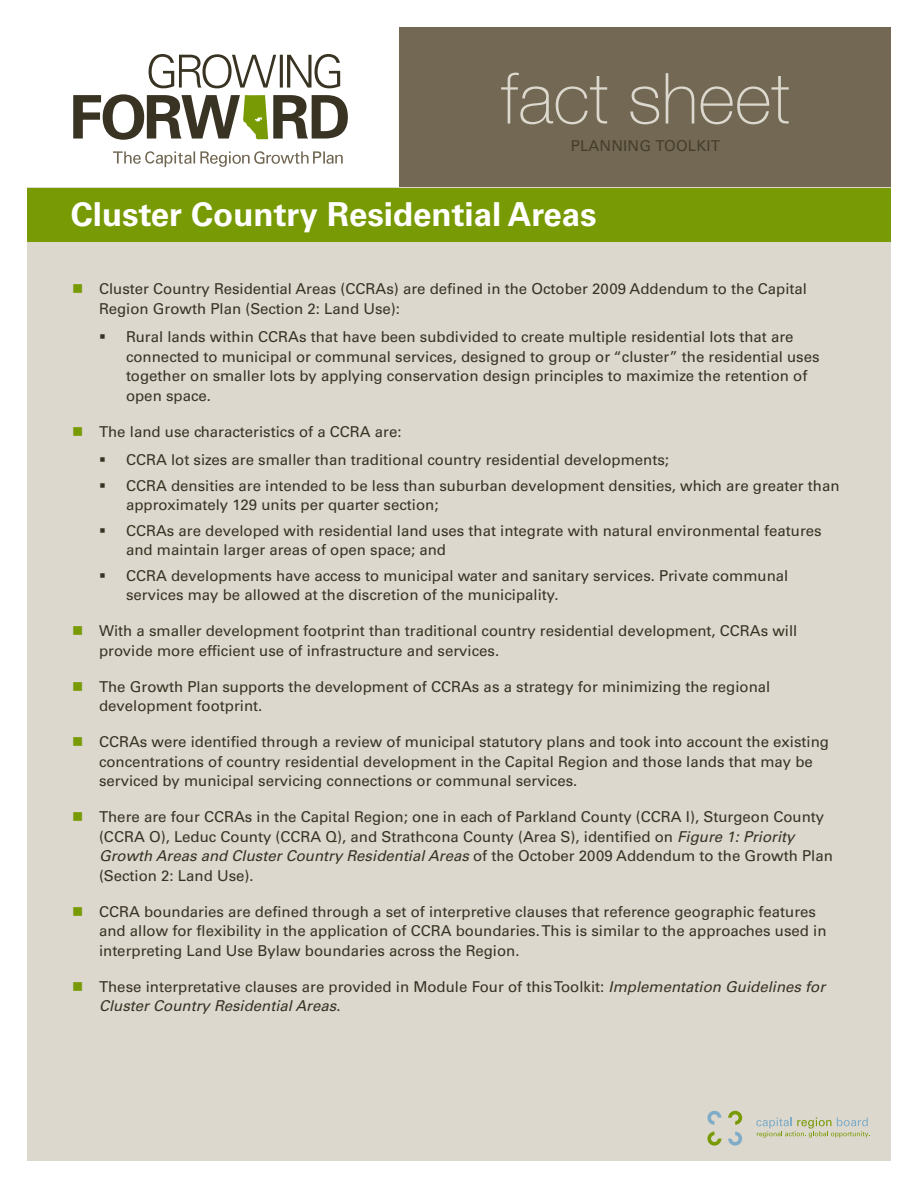
<style>
.page{position:relative;width:918px;height:1188px;background:#fff}
.page>*{position:absolute;margin:0;border:0;box-sizing:border-box;transform-origin:0 0}
.t1{font:100 70.5px "Helvetica Neue LT Std";color:#dcd8ce}
.t2{font:700 33px "Univers LT Std";color:#fff}
.t3{font:15px/19.5px "Univers LT Std";color:#393323}
.t4{font:15px "Univers LT Std";letter-spacing:.01em;color:#463e2c}
.s1{font-style:italic}
</style>
<div class="page">
<div style="left:400px;top:27px;width:491px;height:161px;background:#726854"></div>
<div style="left:27px;top:188px;width:864px;height:973px;background:#dcd8ce"></div>
<svg style="left:113px;top:151px;width:230px;height:16px"></svg>
<svg style="left:73px;top:54px;width:275px;height:86px"></svg>
<div style="left:27px;top:188px;width:864px;height:54px;background:#789a04"></div>
<svg style="left:707px;top:1111px;width:14px;height:14px"></svg>
<svg style="left:728px;top:1111px;width:14px;height:14px"></svg>
<svg style="left:707px;top:1132px;width:14px;height:14px"></svg>
<svg style="left:728px;top:1132px;width:14px;height:14px"></svg>
<svg style="left:756px;top:1118px;width:114px;height:20px"></svg>
<h1 class="t1" style="left:501px;top:58px;width:290px">fact sheet</h1>
<p class="t4" style="left:571px;top:136px;width:151px">PLANNING TOOLKIT</p>
<p class="t2" style="left:71px;top:195px;width:527px">Cluster Country Residential Areas</p>
<p class="t3" style="left:99px;top:279px;width:710px">Cluster Country Residential Areas (CCRAs) are defined in the October 2009 Addendum to the Capital<br>Region Growth Plan (Section 2: Land Use):</p>
<p class="t3" style="left:126px;top:327px;width:695px">Rural lands within CCRAs that have been subdivided to create multiple residential lots that are connected to municipal or communal services, designed to group or “cluster” the residential uses together on smaller lots by applying conservation design principles to maximize the retention of open space.</p>
<p class="t3" style="left:99px;top:422px;width:304px">The land use characteristics of a CCRA are:</p>
<p class="t3" style="left:126px;top:450px;width:545px">CCRA lot sizes are smaller than traditional country residential developments;</p>
<p class="t3" style="left:126px;top:476px;width:715px">CCRA densities are intended to be less than suburban development densities, which are greater than approximately 129 units per quarter section;</p>
<p class="t3" style="left:126px;top:521px;width:697px">CCRAs are developed with residential land uses that integrate with natural environmental features and maintain larger areas of open space; and</p>
<p class="t3" style="left:126px;top:566px;width:664px">CCRA developments have access to municipal water and sanitary services. Private communal services may be allowed at the discretion of the municipality.</p>
<p class="t3" style="left:99px;top:621px;width:700px">With a smaller development footprint than traditional country residential development, CCRAs will provide more efficient use of infrastructure and services.</p>
<p class="t3" style="left:99px;top:677px;width:673px">The Growth Plan supports the development of CCRAs as a strategy for minimizing the regional development footprint.</p>
<p class="t3" style="left:99px;top:732px;width:732px">CCRAs were identified through a review of municipal statutory plans and took into account the existing concentrations of country residential development in the Capital Region and those lands that may be serviced by municipal servicing connections or communal services.</p>
<p class="t3" style="left:99px;top:807px;width:735px">There are four CCRAs in the Capital Region; one in each of Parkland County (CCRA I), Sturgeon County (CCRA O), Leduc County (CCRA Q), and Strathcona County (Area S), identified on <span class="s1">Figure 1: Priority Growth Areas and Cluster Country Residential Areas</span> of the October 2009 Addendum to the Growth Plan (Section 2: Land Use).</p>
<p class="t3" style="left:99px;top:902px;width:729px">CCRA boundaries are defined through a set of interpretive clauses that reference geographic features and allow for flexibility in the application of CCRA boundaries. This is similar to the approaches used in interpreting Land Use Bylaw boundaries across the Region.</p>
<p class="t3" style="left:99px;top:977px;width:728px">These interpretative clauses are provided in Module Four of this Toolkit: <span class="s1">Implementation Guidelines for<br>Cluster Country Residential Areas</span>.</p>
</div>
